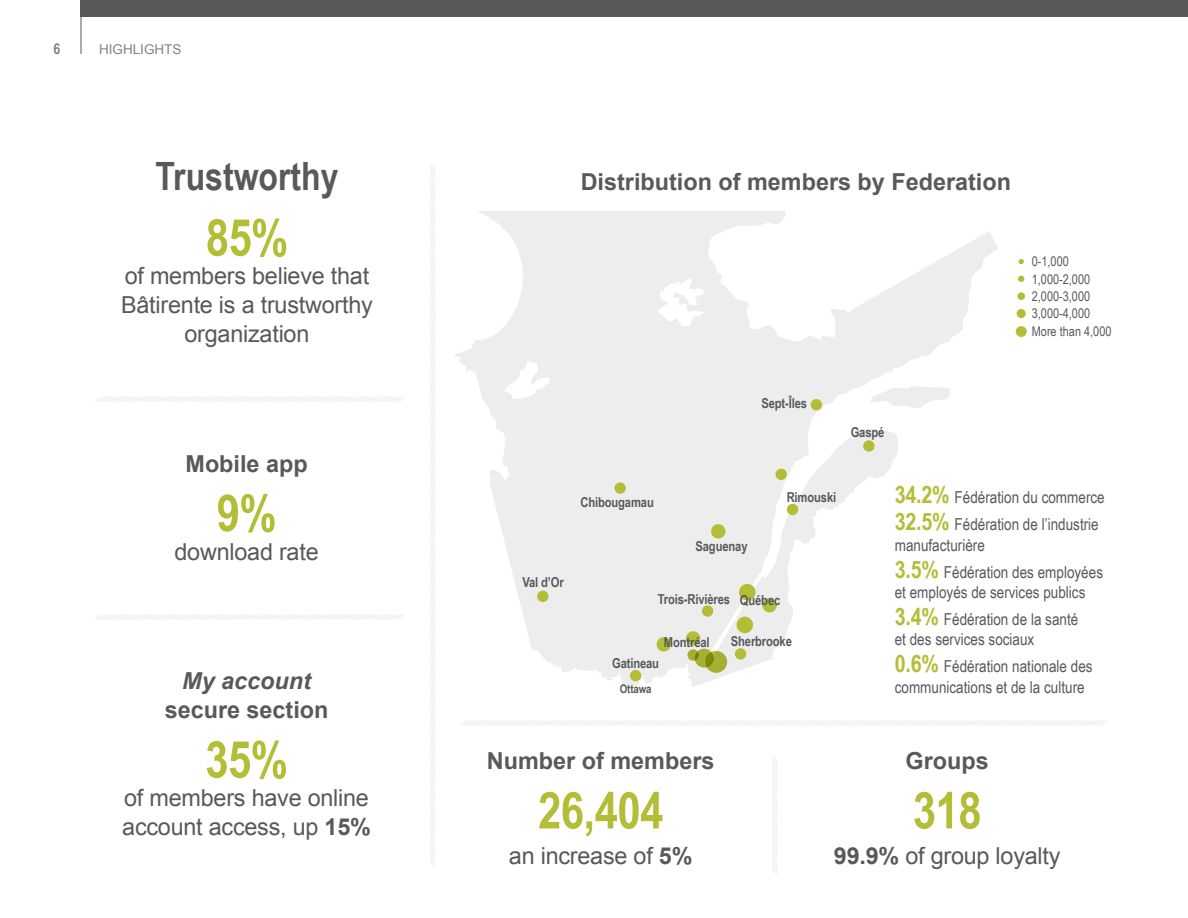
<style>
.page{position:relative;width:1188px;height:918px;background:#fff}
.page>*{position:absolute;margin:0;border:0;box-sizing:border-box;transform-origin:0 0}
.t1{font:700 51px "Arial Narrow";letter-spacing:-.01em;color:#b3bd35}
.t2{font:700 39px "Arial Narrow";color:#58595b}
.t3{font:23.4px/28.8px "Arial";letter-spacing:-.01em;color:#58595b;text-align:center}
.t4{font:700 23.4px "Arial";color:#58595b}
.t5{font:italic 700 23.4px "Arial";color:#58595b}
.t6{font:16.5px/27px "Arial Narrow";color:#58595b}
.t7{font:700 15px "Arial Narrow";color:#808285}
.t8{font:700 13.65px "Arial Narrow";letter-spacing:-.01em;color:#58595b}
.t9{font:13.5px "Arial";color:#808285}
.t10{font:13.35px "Arial Narrow";color:#58595b}
.t11{font:700 11.85px "Arial Narrow";letter-spacing:-.01em;color:#58595b}
.s1{font-weight:700}
.s2{font-weight:700;font-size:24px;color:#b3bd35}
</style>
<div class="page">
<hr style="left:81px;top:0;width:1px;height:54px;background:#58595b">
<svg style="left:454px;top:211px;width:544px;height:476px;fill:#ededed"></svg>
<svg style="left:1019px;top:259px;width:5px;height:5px"></svg>
<svg style="left:1018px;top:276px;width:6px;height:6px"></svg>
<div style="left:1017px;top:292px;width:8px;height:8px;background:#b3bd35;border-radius:50%"></div>
<div style="left:1017px;top:309px;width:9px;height:9px;background:#b3bd35;border-radius:50%"></div>
<div style="left:1016px;top:326px;width:11px;height:11px;background:#b3bd35;border-radius:50%"></div>
<div style="left:863px;top:440px;width:12px;height:12px;background:#b3bd35;border-radius:50%"></div>
<div style="left:711px;top:524px;width:14px;height:15px;background:#b3bd35;border-radius:50%"></div>
<div style="left:739px;top:584px;width:17px;height:16px;background:#b3bd35;border-radius:50%"></div>
<div style="left:695px;top:649px;width:19px;height:19px;background:#a6af31;border-radius:50%"></div>
<svg style="left:705px;top:651px;width:22px;height:22px"></svg>
<div style="left:811px;top:399px;width:11px;height:11px;background:#b3bd35;border-radius:50%"></div>
<div style="left:776px;top:469px;width:11px;height:11px;background:#b3bd35;border-radius:50%"></div>
<div style="left:787px;top:504px;width:11px;height:11px;background:#b3bd35;border-radius:50%"></div>
<div style="left:615px;top:482px;width:11px;height:12px;background:#b3bd35;border-radius:50%"></div>
<div style="left:702px;top:605px;width:11px;height:12px;background:#b3bd35;border-radius:50%"></div>
<div style="left:762px;top:598px;width:15px;height:14px;background:#b3bd35;border-radius:50%"></div>
<div style="left:737px;top:617px;width:16px;height:16px;background:#b3bd35;border-radius:50%"></div>
<div style="left:686px;top:631px;width:14px;height:15px;background:#b3bd35;border-radius:50%"></div>
<div style="left:657px;top:637px;width:14px;height:15px;background:#b3bd35;border-radius:50%"></div>
<svg style="left:687px;top:649px;width:12px;height:12px"></svg>
<div style="left:630px;top:670px;width:11px;height:11px;background:#b3bd35;border-radius:50%"></div>
<div style="left:735px;top:648px;width:11px;height:12px;background:#b3bd35;border-radius:50%"></div>
<div style="left:537px;top:591px;width:12px;height:11px;background:#b3bd35;border-radius:50%"></div>
<svg style="left:430px;top:164px;width:5px;height:702px"></svg>
<svg style="left:772px;top:756px;width:5px;height:118px"></svg>
<svg style="left:461px;top:720px;width:646px;height:6px"></svg>
<div style="left:81px;top:0;width:1107px;height:16px;background:#58595b"></div>
<svg style="left:95px;top:396px;width:309px;height:6px"></svg>
<svg style="left:95px;top:614px;width:309px;height:6px"></svg>
<p class="t7" style="left:54px;top:42px;width:8px">6</p>
<p class="t9" style="left:99px;top:41px;width:84px">HIGHLIGHTS</p>
<h2 class="t2" style="left:155px;top:160px;width:185px">Trustworthy</h2>
<h1 class="t1" style="left:206px;top:216px;width:84px">85%</h1>
<h3 class="t3" style="left:121px;top:262px;width:253px">of members believe that<br>Bâtirente is a trustworthy organization</h3>
<h3 class="t4" style="left:186px;top:454px;width:124px">Mobile app</h3>
<h1 class="t1" style="left:217px;top:492px;width:61px">9%</h1>
<h3 class="t3" style="left:175px;top:537px;width:146px">download rate</h3>
<h3 class="t5" style="left:182px;top:673px;width:130px">My account</h3>
<h3 class="t4" style="left:165px;top:700px;width:165px">secure section</h3>
<h1 class="t1" style="left:205px;top:738px;width:84px">35%</h1>
<h3 class="t3" style="left:122px;top:784px;width:250px;text-align:left">of members have online account access, up <span class="s1">15%</span></h3>
<h3 class="t4" style="left:581px;top:172px;width:432px">Distribution of members by Federation</h3>
<p class="t10" style="left:1032px;top:252px;width:39px">0-1,000</p>
<p class="t10" style="left:1032px;top:269px;width:60px">1,000-2,000</p>
<p class="t10" style="left:1032px;top:291px;width:60px">2,000-3,000</p>
<p class="t10" style="left:1032px;top:322px;width:81px">More than 4,000</p>
<p class="t10" style="left:1032px;top:304px;width:60px">3,000-4,000</p>
<p class="t8" style="left:761px;top:398px;width:47px">Sept-Îles</p>
<p class="t8" style="left:851px;top:427px;width:35px">Gaspé</p>
<p class="t8" style="left:522px;top:577px;width:43px">Val d’Or</p>
<p class="t8" style="left:580px;top:496px;width:75px">Chibougamau</p>
<p class="t8" style="left:696px;top:541px;width:54px">Saguenay</p>
<p class="t8" style="left:787px;top:492px;width:51px">Rimouski</p>
<p class="t8" style="left:658px;top:593px;width:124px">Trois-Rivières Québec</p>
<p class="t8" style="left:664px;top:637px;width:47px">Montréal</p>
<p class="t8" style="left:731px;top:636px;width:63px">Sherbrooke</p>
<p class="t8" style="left:612px;top:658px;width:49px">Gatineau</p>
<p class="t11" style="left:620px;top:684px;width:33px">Ottawa</p>
<p class="t6" style="left:895px;top:484px;width:211px"><span class="s2">34.2%</span> Fédération du commerce<br><span class="s2">32.5%</span> Fédération de l’industrie</p>
<p class="t6" style="left:895px;top:531px;width:210px">manufacturière<br><span class="s2">3.5%</span> Fédération des employées</p>
<p class="t6" style="left:895px;top:578px;width:192px">et employés de services publics<br><span class="s2">3.4%</span> Fédération de la santé</p>
<p class="t6" style="left:895px;top:625px;width:199px">et des services sociaux<br><span class="s2">0.6%</span> Fédération nationale des</p>
<p class="t6" style="left:895px;top:673px;width:191px">communications et de la culture</p>
<h3 class="t4" style="left:487px;top:751px;width:229px">Number of members</h3>
<h1 class="t1" style="left:538px;top:789px;width:127px">26,404</h1>
<h3 class="t3" style="left:509px;top:844px;width:185px">an increase of <span class="s1">5%</span></h3>
<h3 class="t4" style="left:906px;top:751px;width:85px">Groups</h3>
<h1 class="t1" style="left:913px;top:789px;width:70px">318</h1>
<h3 class="t3" style="left:834px;top:842px;width:228px"><span class="s1">99.9%</span> of group loyalty</h3>
</div>
